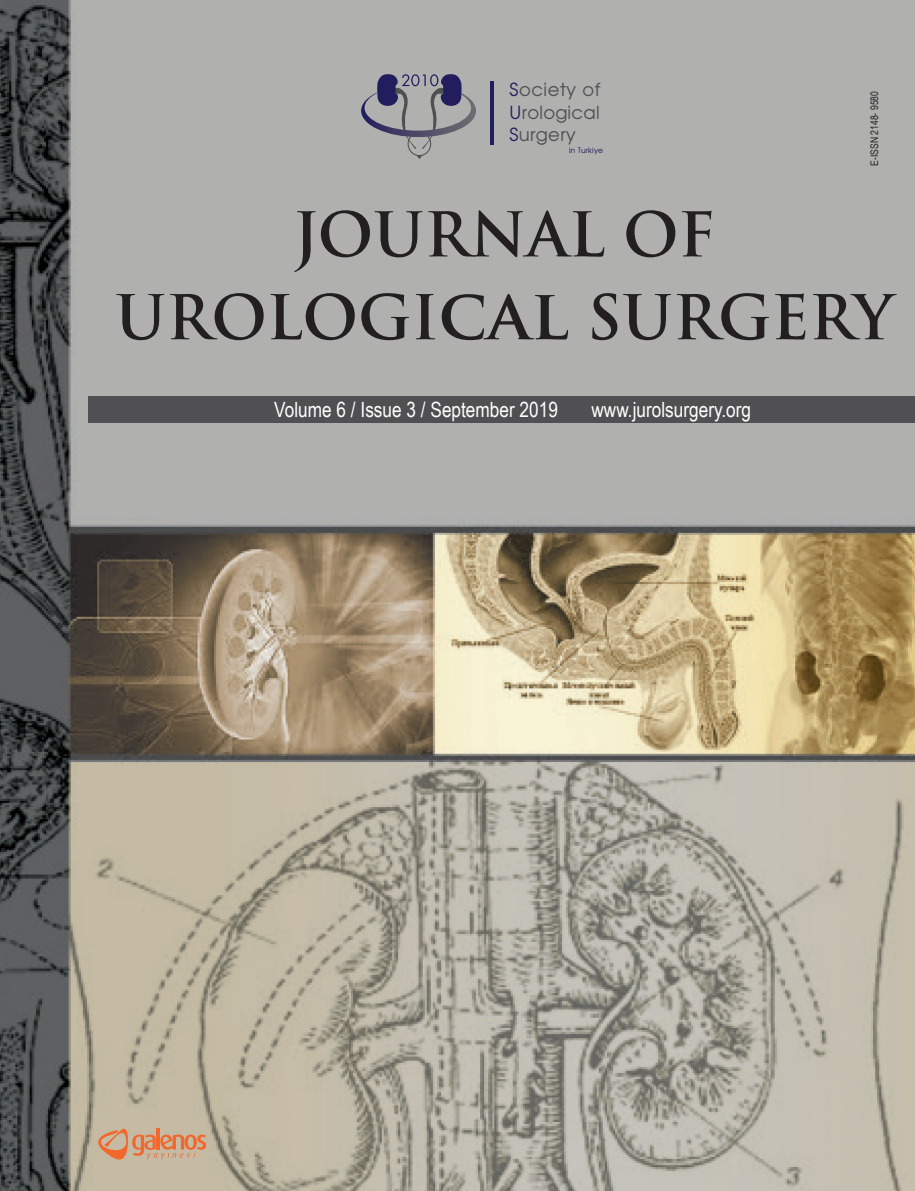
<style>
.page{position:relative;width:915px;height:1191px;background:#fff}
.page>*{position:absolute;margin:0;border:0;box-sizing:border-box;transform-origin:0 0}
.t1{font:700 60px/82.8px "Trajan Pro";color:#231f20;text-align:center}
.t2{font:21px "Arial Narrow";color:#fff}
.t3{font:18px/22.5px "Avant Garde Tr";letter-spacing:.02em;color:#505052;text-align:justify}
.t4{font:10.5px "Arial Narrow";color:#231f20}
.t5{font:7.5px "Avant Garde Tr";letter-spacing:.03em;color:#221d5d}
.s1{color:#221d5d}
.s2{font-size:69px}
</style>
<div class="page">
<img style="left:0;top:0;width:914px;height:1191px">
<svg style="left:87px;top:1122px;width:119px;height:42px;background:#cda788"></svg>
<div style="left:89px;top:396px;width:825px;height:27px;background:#505052"></div>
<hr style="left:490px;top:81px;width:4px;height:63px;background:#221d5d">
<svg style="left:361px;top:74px;width:115px;height:86px;background:#91909a"></svg>
<p class="t3" style="left:509px;top:78px;width:92px"><span class="s1">S</span>ociety of <span class="s1">U</span>rological <span class="s1">S</span>urgery</p>
<p class="t5" style="left:569px;top:146px;width:35px">in Turkiye</p>
<p class="t4" style="left:866px;top:166px;width:76px;rotate:-90deg">E-ISSN 2148- 9580</p>
<h1 class="t1" style="left:115px;top:194px;width:779px">JOURNAL OF<br>UROLOGI<span class="s2">cal</span> SURGERY</h1>
<p class="t2" style="left:274px;top:394px;width:285px">Volume 6 / Issue 3 / September 2019</p>
<p class="t2" style="left:591px;top:394px;width:161px">www.jurolsurgery.org</p>
</div>
